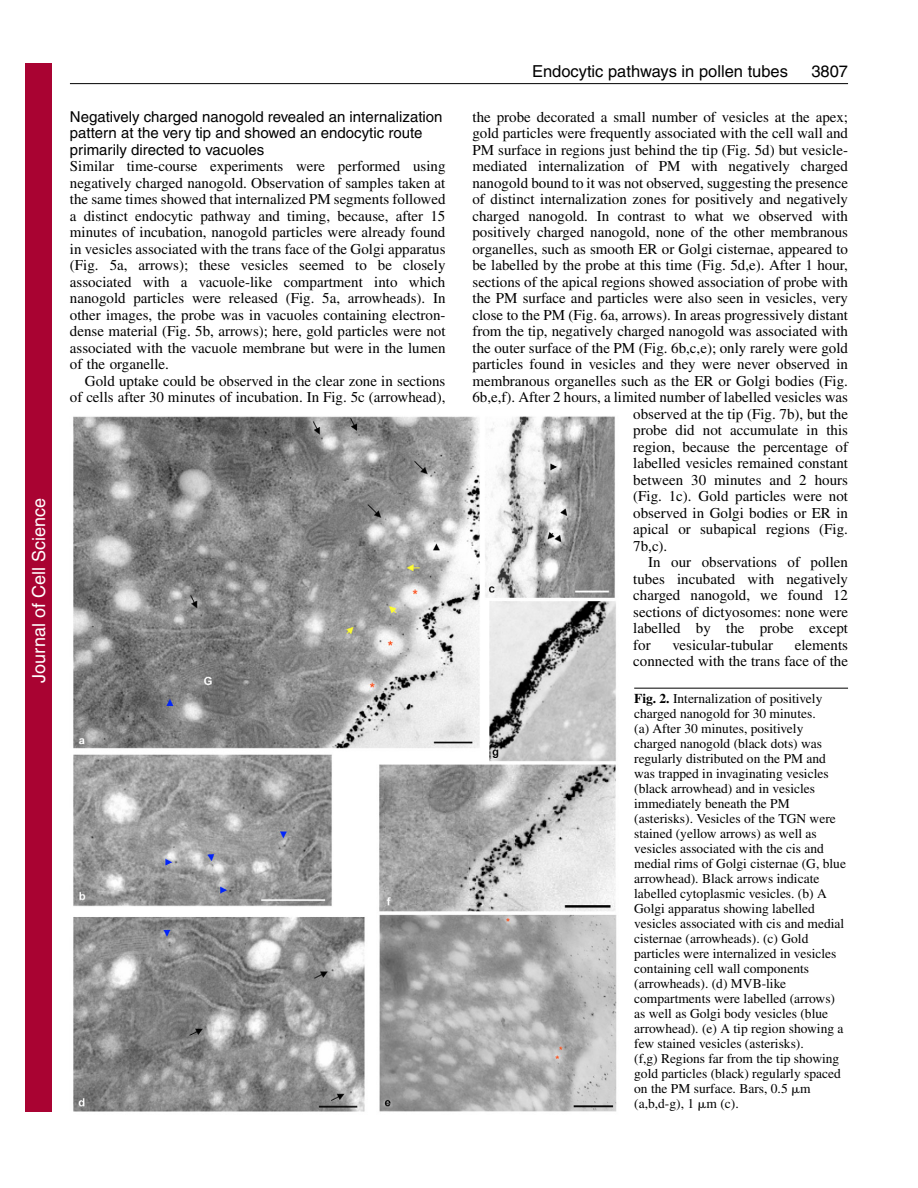
<style>
.page{position:relative;width:918px;height:1188px;background:#fff}
.page>*{position:absolute;margin:0;border:0;box-sizing:border-box;transform-origin:0 0}
.t1{font:18px "Helvetica";color:#fff}
.t2{font:16.5px "Helvetica";color:#000}
.t3{font:15px/16.5px "Times";color:#000;text-align:right}
.t4{font:15px/16.5px "Helvetica";color:#000}
.t5{font:13.5px/15px "Times";color:#000}
.s1{font-weight:700}
.s2{font-family:"Mathematical Pi One"}
</style>
<div class="page">
<hr style="left:70px;top:83px;width:778px;height:1px;background:#000">
<img style="left:73px;top:416px;width:544px;height:696px">
<hr style="left:634px;top:688px;width:214px;height:1px;background:#000">
<div style="left:26px;top:64px;width:26px;height:1048px;background:#a90332"></div>
<p class="t4" style="left:70px;top:109px;width:374px">Negatively charged nanogold revealed an internalization pattern at the very tip and showed an endocytic route primarily directed to vacuoles</p>
<p class="t3" style="left:70px;top:159px;width:377px;text-align:justify">Similar time-course experiments were performed using negatively charged nanogold. Observation of samples taken at the same times showed that internalized PM segments followed a distinct endocytic pathway and timing, because, after 15 minutes of incubation, nanogold particles were already found in vesicles associated with the trans face of the Golgi apparatus (Fig. 5a, arrows); these vesicles seemed to be closely associated with a vacuole-like compartment into which nanogold particles were released (Fig. 5a, arrowheads). In other images, the probe was in vacuoles containing electron&shy;dense material (Fig. 5b, arrows); here, gold particles were not associated with the vacuole membrane but were in the lumen of the organelle.</p>
<p class="t3" style="left:70px;top:374px;width:377px">Gold uptake could be observed in the clear zone in sections of cells after 30 minutes of incubation. In Fig. 5c (arrowhead),</p>
<p class="t1" style="left:28px;top:683px;width:186px;rotate:-90deg">Journal of Cell Science</p>
<p class="t2" style="left:532px;top:65px;width:257px">Endocytic pathways in pollen tubes</p>
<p class="t2" style="left:811px;top:65px;width:38px">3807</p>
<p class="t3" style="left:472px;top:110px;width:377px">the probe decorated a small number of vesicles at the apex;</p>
<p class="t3" style="left:472px;top:126px;width:377px">gold particles were frequently associated with the cell wall and</p>
<p class="t3" style="left:472px;top:143px;width:377px">PM surface in regions just behind the tip (Fig. 5d) but vesicle-</p>
<p class="t3" style="left:472px;top:159px;width:377px">mediated internalization of PM with negatively charged</p>
<p class="t3" style="left:472px;top:176px;width:377px">nanogold bound to it was not observed, suggesting the presence</p>
<p class="t3" style="left:472px;top:192px;width:377px">of distinct internalization zones for positively and negatively</p>
<p class="t3" style="left:472px;top:209px;width:377px">charged nanogold. In contrast to what we observed with</p>
<p class="t3" style="left:472px;top:225px;width:377px">positively charged nanogold, none of the other membranous</p>
<p class="t3" style="left:472px;top:242px;width:377px">organelles, such as smooth ER or Golgi cisternae, appeared to</p>
<p class="t3" style="left:472px;top:258px;width:377px">be labelled by the probe at this time (Fig. 5d,e). After 1 hour,</p>
<p class="t3" style="left:472px;top:275px;width:377px">sections of the apical regions showed association of probe with</p>
<p class="t3" style="left:472px;top:291px;width:377px">the PM surface and particles were also seen in vesicles, very</p>
<p class="t3" style="left:472px;top:308px;width:377px">close to the PM (Fig. 6a, arrows). In areas progressively distant</p>
<p class="t3" style="left:472px;top:324px;width:377px">from the tip, negatively charged nanogold was associated with</p>
<p class="t3" style="left:472px;top:341px;width:377px">the outer surface of the PM (Fig. 6b,c,e); only rarely were gold</p>
<p class="t3" style="left:472px;top:357px;width:377px">particles found in vesicles and they were never observed in</p>
<p class="t3" style="left:472px;top:374px;width:377px">membranous organelles such as the ER or Golgi bodies (Fig.</p>
<p class="t3" style="left:472px;top:390px;width:377px">6b,e,f). After 2 hours, a limited number of labelled vesicles was</p>
<p class="t3" style="left:633px;top:407px;width:216px">observed at the tip (Fig. 7b), but the</p>
<p class="t3" style="left:633px;top:423px;width:216px">probe did not accumulate in this</p>
<p class="t3" style="left:633px;top:440px;width:216px">region, because the percentage of</p>
<p class="t3" style="left:633px;top:456px;width:216px">labelled vesicles remained constant</p>
<p class="t3" style="left:633px;top:473px;width:216px">between 30 minutes and 2 hours</p>
<p class="t3" style="left:633px;top:489px;width:216px">(Fig. 1c). Gold particles were not</p>
<p class="t3" style="left:633px;top:506px;width:216px">observed in Golgi bodies or ER in</p>
<p class="t3" style="left:633px;top:522px;width:216px">apical or subapical regions (Fig.</p>
<p class="t3" style="left:633px;top:539px;width:36px">7b,c).</p>
<p class="t3" style="left:648px;top:555px;width:201px">In our observations of pollen</p>
<p class="t3" style="left:633px;top:572px;width:216px">tubes incubated with negatively</p>
<p class="t3" style="left:633px;top:588px;width:216px">charged nanogold, we found 12</p>
<p class="t3" style="left:633px;top:605px;width:216px">sections of dictyosomes: none were</p>
<p class="t3" style="left:633px;top:621px;width:216px">labelled by the probe except</p>
<p class="t3" style="left:633px;top:638px;width:19px">for</p>
<p class="t3" style="left:672px;top:638px;width:102px">vesicular-tubular</p>
<p class="t3" style="left:633px;top:638px;width:216px">elements<br>connected with the trans face of the</p>
<p class="t5" style="left:634px;top:693px;width:213px"><span class="s1">Fig. 2.</span> Internalization of positively charged nanogold for 30 minutes.<br>(a) After 30 minutes, positively charged nanogold (black dots) was regularly distributed on the PM and was trapped in invaginating vesicles (black arrowhead) and in vesicles immediately beneath the PM (asterisks). Vesicles of the TGN were stained (yellow arrows) as well as vesicles associated with the cis and medial rims of Golgi cisternae (G, blue arrowhead). Black arrows indicate labelled cytoplasmic vesicles. (b) A Golgi apparatus showing labelled vesicles associated with cis and medial cisternae (arrowheads). (c) Gold particles were internalized in vesicles containing cell wall components (arrowheads). (d) MVB-like compartments were labelled (arrows) as well as Golgi body vesicles (blue arrowhead). (e) A tip region showing a few stained vesicles (asterisks).<br>(f,g) Regions far from the tip showing gold particles (black) regularly spaced on the PM surface. Bars, 0.5 <span class="s2">-</span>m (a,b,d-g), 1 <span class="s2">-</span>m (c).</p>
</div>
